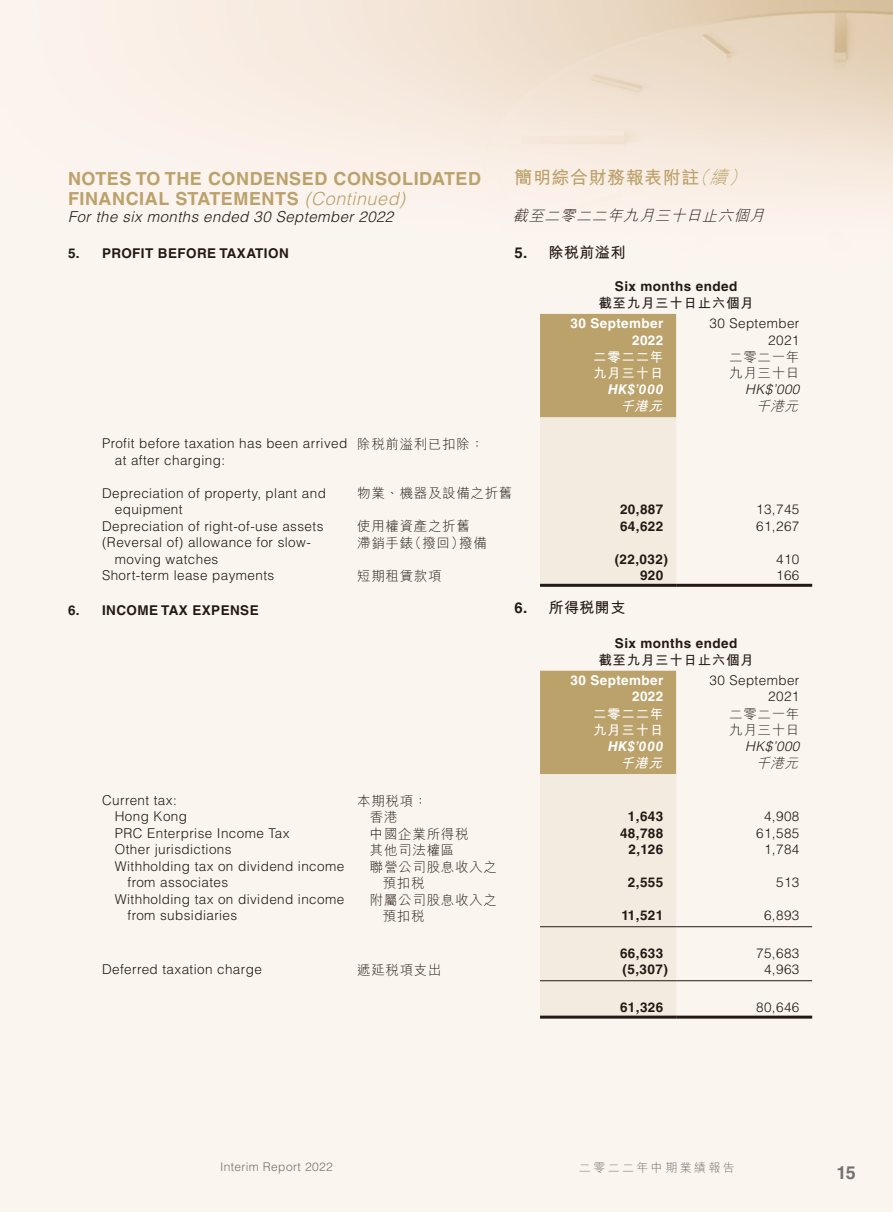
<style>
.page{position:relative;width:893px;height:1212px;background:#fff}
.page>*{position:absolute;margin:0;border:0;box-sizing:border-box;transform-origin:0 0}
.t1{font:700 18px/19.5px "Helvetica LT Std";letter-spacing:.03em;color:#bba16a}
.t2{font:700 18px "M Hei HK";letter-spacing:.03em;color:#bba16a}
.t3{font:700 18px "Helvetica LT Std";color:#727272}
.t4{font:italic 300 15px "Helvetica LT Std";letter-spacing:.03em;color:#231916}
.t5{font:italic 300 15px "M Hei HK";color:#231916}
.t6{font:700 15px "M Hei HK";letter-spacing:.03em;color:#231916}
.t7{font:300 13.5px/16.5px "Helvetica LT Std";letter-spacing:.03em;color:#231916}
.t8{font:700 13.5px "Helvetica LT Std";letter-spacing:.03em;color:#231916}
.t9{font:300 13.5px/16.5px "M Hei HK";letter-spacing:.05em;color:#231916}
.t10{font:700 13.5px/16.5px "Helvetica LT Std";letter-spacing:.03em;color:#fff;text-align:right}
.t11{font:700 13.5px "M Hei HK";letter-spacing:.05em;color:#231916}
.t12{font:700 13.5px/16.5px "M Hei HK";letter-spacing:.05em;color:#fff}
.t13{font:italic 700 13.5px "Helvetica LT Std";letter-spacing:.07em;color:#fff}
.t14{font:italic 300 13.5px "Helvetica LT Std";letter-spacing:.03em;color:#231916}
.t15{font:italic 700 13.5px "M Hei HK";color:#fff}
.t16{font:italic 300 13.5px "M Hei HK";color:#231916}
.t17{font:300 12px "Helvetica LT Std";letter-spacing:.03em;color:#727272}
.t18{font:300 12px "M Hei HK";letter-spacing:.2em;color:#727272}
.s1{font-weight:300;font-style:italic}
.s2{font-family:"Helvetica LT Std"}
</style>
<div class="page">
<img style="left:0;top:0;width:893px;height:1212px">
<svg style="left:540px;top:314px;width:136px;height:270px;background:#deceb2"></svg>
<hr style="left:540px;top:584px;width:136px;height:3px;background:#231916">
<hr style="left:676px;top:584px;width:136px;height:3px;background:#231916">
<svg style="left:540px;top:671px;width:136px;height:348px;background:#e2d4bb"></svg>
<hr style="left:540px;top:926px;width:136px;height:1px;background:#231916">
<hr style="left:676px;top:926px;width:136px;height:1px;background:#231916">
<hr style="left:540px;top:980px;width:136px;height:1px;background:#231916">
<hr style="left:676px;top:980px;width:136px;height:1px;background:#231916">
<hr style="left:540px;top:1015px;width:136px;height:3px;background:#231916">
<hr style="left:676px;top:1015px;width:136px;height:3px;background:#231916">
<h1 class="t1" style="left:68px;top:169px;width:415px">NOTES TO THE CONDENSED CONSOLIDATED<br>FINANCIAL STATEMENTS <span class="s1">(Continued)</span></h1>
<p class="t4" style="left:68px;top:207px;width:327px">For the six months ended 30 September 2022</p>
<p class="t8" style="left:68px;top:245px;width:222px">5. PROFIT BEFORE TAXATION</p>
<h1 class="t2" style="left:514px;top:165px;width:238px">簡明綜合財務報表附註<span class="s1">（續）</span></h1>
<p class="t5" style="left:513px;top:208px;width:257px">截至二零二二年九月三十日止六個月</p>
<p class="t6" style="left:514px;top:242px;width:112px"><span class="s2">5.</span> 除稅前溢利</p>
<p class="t8" style="left:615px;top:278px;width:124px">Six months ended</p>
<p class="t11" style="left:598px;top:293px;width:157px">截至九月三十日止六個月</p>
<p class="t10" style="left:571px;top:315px;width:94px">30 September<br>2022</p>
<p class="t7" style="left:709px;top:315px;width:91px;text-align:right">30 September<br>2021</p>
<p class="t12" style="left:593px;top:347px;width:72px">二零二二年九月三十日</p>
<p class="t9" style="left:729px;top:348px;width:72px">二零二一年九月三十日</p>
<p class="t13" style="left:608px;top:381px;width:57px">HK$’000</p>
<p class="t14" style="left:745px;top:381px;width:56px">HK$’000</p>
<p class="t15" style="left:620px;top:396px;width:48px">千港元</p>
<p class="t16" style="left:756px;top:399px;width:47px">千港元</p>
<p class="t7" style="left:115px;top:435px;width:234px;text-indent:-13px">Profit before taxation has been arrived at after charging:</p>
<p class="t9" style="left:357px;top:435px;width:128px">除稅前溢利已扣除：</p>
<p class="t7" style="left:115px;top:484px;width:213px;text-indent:-13px">Depreciation of property, plant and equipment</p>
<p class="t9" style="left:357px;top:485px;width:157px">物業、機器及設備之折舊</p>
<p class="t8" style="left:620px;top:501px;width:45px">20,887</p>
<p class="t7" style="left:756px;top:501px;width:45px">13,745</p>
<p class="t7" style="left:102px;top:517px;width:223px">Depreciation of right-of-use assets</p>
<p class="t9" style="left:357px;top:518px;width:114px">使用權資產之折舊</p>
<p class="t8" style="left:620px;top:518px;width:45px">64,622</p>
<p class="t7" style="left:756px;top:517px;width:45px">61,267</p>
<p class="t7" style="left:115px;top:534px;width:198px;text-indent:-13px">(Reversal of) allowance for slow&shy;moving watches</p>
<p class="t9" style="left:357px;top:534px;width:131px">滯銷手錶（撥回）撥備</p>
<p class="t8" style="left:615px;top:551px;width:55px">(22,032)</p>
<p class="t7" style="left:776px;top:550px;width:25px">410</p>
<p class="t7" style="left:102px;top:567px;width:174px">Short-term lease payments</p>
<p class="t9" style="left:357px;top:567px;width:86px">短期租賃款項</p>
<p class="t8" style="left:640px;top:567px;width:25px">920</p>
<p class="t7" style="left:776px;top:567px;width:25px">166</p>
<p class="t8" style="left:68px;top:602px;width:192px">6. INCOME TAX EXPENSE</p>
<p class="t8" style="left:615px;top:635px;width:124px">Six months ended</p>
<p class="t11" style="left:598px;top:650px;width:157px">截至九月三十日止六個月</p>
<p class="t10" style="left:571px;top:672px;width:94px">30 September<br>2022</p>
<p class="t7" style="left:709px;top:672px;width:91px;text-align:right">30 September<br>2021</p>
<p class="t12" style="left:593px;top:704px;width:72px">二零二二年九月三十日</p>
<p class="t9" style="left:729px;top:705px;width:72px">二零二一年九月三十日</p>
<p class="t13" style="left:608px;top:738px;width:57px">HK$’000</p>
<p class="t14" style="left:745px;top:738px;width:56px">HK$’000</p>
<p class="t15" style="left:620px;top:753px;width:48px">千港元</p>
<p class="t16" style="left:756px;top:756px;width:47px">千港元</p>
<p class="t7" style="left:102px;top:792px;width:76px">Current tax:</p>
<p class="t9" style="left:357px;top:792px;width:72px">本期稅項：</p>
<p class="t7" style="left:115px;top:808px;width:74px">Hong Kong</p>
<p class="t9" style="left:370px;top:809px;width:29px">香港</p>
<p class="t8" style="left:628px;top:808px;width:37px">1,643</p>
<p class="t7" style="left:764px;top:808px;width:37px">4,908</p>
<p class="t7" style="left:115px;top:825px;width:176px">PRC Enterprise Income Tax</p>
<p class="t9" style="left:370px;top:825px;width:100px">中國企業所得稅</p>
<p class="t8" style="left:620px;top:825px;width:45px">48,788</p>
<p class="t7" style="left:756px;top:825px;width:45px">61,585</p>
<p class="t7" style="left:115px;top:841px;width:118px">Other jurisdictions</p>
<p class="t9" style="left:370px;top:841px;width:86px">其他司法權區</p>
<p class="t8" style="left:628px;top:841px;width:36px">2,126</p>
<p class="t7" style="left:764px;top:841px;width:37px">1,784</p>
<p class="t7" style="left:128px;top:858px;width:218px;text-indent:-13px">Withholding tax on dividend income from associates</p>
<p class="t9" style="left:383px;top:858px;width:116px;text-indent:-13px">聯營公司股息收入之預扣稅</p>
<p class="t6" style="left:514px;top:597px;width:112px"><span class="s2">6.</span> 所得稅開支</p>
<p class="t8" style="left:628px;top:874px;width:37px">2,555</p>
<p class="t7" style="left:776px;top:874px;width:25px">513</p>
<p class="t7" style="left:128px;top:891px;width:218px;text-indent:-13px">Withholding tax on dividend income from subsidiaries</p>
<p class="t9" style="left:383px;top:891px;width:116px;text-indent:-13px">附屬公司股息收入之預扣稅</p>
<p class="t8" style="left:621px;top:907px;width:44px">11,521</p>
<p class="t7" style="left:764px;top:907px;width:37px">6,893</p>
<p class="t8" style="left:620px;top:945px;width:45px">66,633</p>
<p class="t7" style="left:756px;top:945px;width:45px">75,683</p>
<p class="t7" style="left:102px;top:961px;width:161px">Deferred taxation charge</p>
<p class="t9" style="left:357px;top:962px;width:86px">遞延稅項支出</p>
<p class="t8" style="left:623px;top:961px;width:47px">(5,307)</p>
<p class="t7" style="left:764px;top:961px;width:37px">4,963</p>
<p class="t8" style="left:620px;top:999px;width:45px">61,326</p>
<p class="t7" style="left:756px;top:999px;width:45px">80,646</p>
<p class="t17" style="left:220px;top:1159px;width:114px">Interim Report 2022</p>
<p class="t18" style="left:579px;top:1161px;width:157px">二零二二年中期業績報告</p>
<h1 class="t3" style="left:836px;top:1161px;width:21px">15</h1>
</div>
